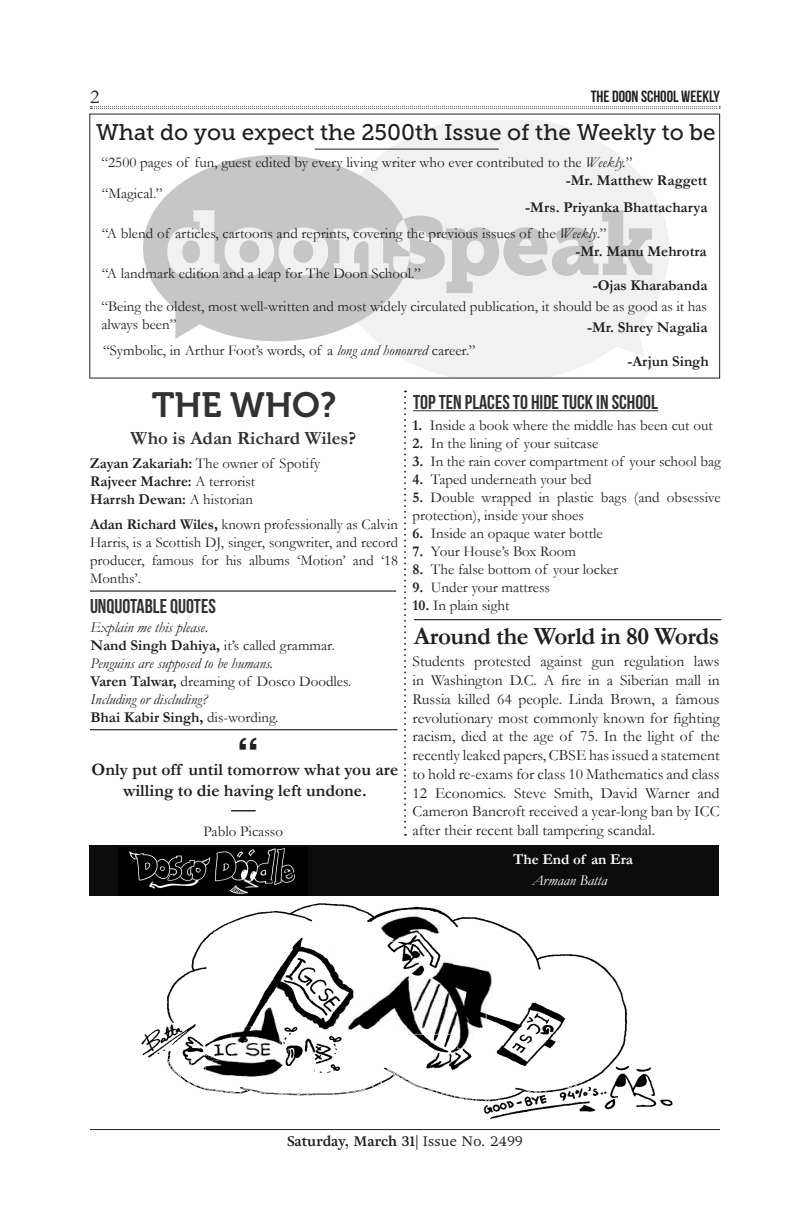
<style>
.page{position:relative;width:810px;height:1215px;background:#fff}
.page>*{position:absolute;margin:0;border:0;box-sizing:border-box;transform-origin:0 0}
.t1{font:700 45px "Helvetica";color:#231f20}
.t2{font:35px "Museo 700";color:#333233}
.t3{font:700 25px "Garamond";letter-spacing:-.02em;color:#231f20}
.t4{font:22.5px "Museo Slab 500";color:#231f20}
.t5{font:20px "Bebas Neue";color:#333233}
.t6{font:20px "Garamond";color:#231f20}
.t7{font:700 18.75px "Garamond";color:#333233}
.t8{font:700 17.5px/21px "Garamond";color:#231f20;text-align:center}
.t9{font:16.25px "Bebas Neue";color:#231f20}
.t10{font:15.62px/18.8px "Garamond";color:#231f20;text-align:justify}
.t11{font:15px/18px "Garamond";color:#231f20}
.t12{font:700 15px "Garamond";color:#231f20}
.t13{font:italic 15px "Garamond";color:#231f20}
.t14{font:700 15px "Garamond";letter-spacing:-.005em;color:#fff}
.t15{font:italic 15px "Garamond";letter-spacing:-.005em;color:#fff}
.t16{font:700 13.75px "Adriane Text";letter-spacing:.01em;color:#231f20}
.s1{font-style:italic}
.s2{font-weight:700}
.s3{font-weight:400}
</style>
<div class="page">
<svg style="left:90px;top:106px;width:630px;height:3px"></svg>
<hr style="left:90px;top:1129px;width:630px;height:1px;background:#231f20">
<img style="left:143px;top:120px;width:526px;height:256px">
<svg style="left:404px;top:390px;width:2px;height:446px"></svg>
<hr style="left:413px;top:410px;width:245px;height:1px;background:#333233">
<hr style="left:414px;top:619px;width:307px;height:1px;background:#333233">
<hr style="left:90px;top:590px;width:306px;height:2px;background:#333233">
<svg style="left:231px;top:810px;width:25px;height:1px"></svg>
<div style="left:89px;top:845px;width:630px;height:51px;background:#0b0c0b"></div>
<img style="left:119px;top:848px;width:188px;height:48px">
<hr style="left:90px;top:729px;width:308px;height:1px;background:#333233">
<hr style="left:315px;top:149px;width:184px;height:1px;background:#231f20">
<img style="left:141px;top:903px;width:532px;height:217px">
<h3 class="t6" style="left:90px;top:83px;width:11px">2</h3>
<p class="t9" style="left:591px;top:88px;width:131px">THE DOON SCHOOL WEEKLY</p>
<p class="t4" style="left:96px;top:120px;width:621px">What do you expect the 2500th Issue of the Weekly to be</p>
<p class="t11" style="left:102px;top:153px;width:533px">“2500 pages of fun, guest edited by every living writer who ever contributed to the <span class="s1">Weekly.</span>”</p>
<p class="t12" style="left:566px;top:170px;width:143px">-Mr. Matthew Raggett</p>
<p class="t11" style="left:102px;top:184px;width:62px">“Magical.”</p>
<p class="t12" style="left:525px;top:197px;width:184px">-Mrs. Priyanka Bhattacharya</p>
<p class="t11" style="left:102px;top:224px;width:506px">“A blend of articles, cartoons and reprints, covering the previous issues of the <span class="s1">Weekly</span>.”</p>
<p class="t12" style="left:576px;top:241px;width:133px">-Mr. Manu Mehrotra</p>
<p class="t11" style="left:102px;top:264px;width:320px">“A landmark edition and a leap for The Doon School.”</p>
<p class="t12" style="left:593px;top:275px;width:116px">-Ojas Kharabanda</p>
<p class="t12" style="left:587px;top:317px;width:122px">-Mr. Shrey Nagalia</p>
<p class="t11" style="left:101px;top:297px;width:607px">“Being the oldest, most well-written and most widely circulated publication, it should be as good as it has always been”</p>
<p class="t12" style="left:627px;top:351px;width:83px">-Arjun Singh</p>
<p class="t11" style="left:103px;top:340px;width:374px">“Symbolic, in Arthur Foot’s words, of a <span class="s1">long and honoured</span> career.”</p>
<p class="t2" style="left:152px;top:385px;width:186px">THE WHO?</p>
<p class="t7" style="left:131px;top:425px;width:227px">Who is Adan Richard Wiles?</p>
<p class="t11" style="left:90px;top:454px;width:232px"><span class="s2">Zayan Zakariah:</span> The owner of Spotify</p>
<p class="t12" style="left:90px;top:471px;width:166px">Rajveer Machre: <span class="s3">A terrorist</span></p>
<p class="t12" style="left:90px;top:489px;width:164px">Harrsh Dewan: <span class="s3">A historian</span></p>
<p class="t11" style="left:90px;top:514px;width:309px;text-align:justify"><span class="s2">Adan Richard Wiles,</span> known professionally as Calvin Harris, is a Scottish DJ, singer, songwriter, and record producer, famous for his albums ‘Motion’ and ‘18<br>Months’.</p>
<p class="t5" style="left:90px;top:595px;width:127px">UNQUOTABLE QUOTES</p>
<p class="t13" style="left:90px;top:617px;width:119px">Explain me this please.</p>
<p class="t11" style="left:90px;top:635px;width:246px"><span class="s2">Nand Singh Dahiya,</span> it’s called grammar.</p>
<p class="t13" style="left:90px;top:653px;width:184px">Penguins are supposed to be humans.</p>
<p class="t11" style="left:90px;top:671px;width:262px"><span class="s2">Varen Talwar,</span> dreaming of Dosco Doodles.</p>
<p class="t13" style="left:90px;top:689px;width:119px">Including or discluding?</p>
<p class="t12" style="left:90px;top:707px;width:189px">Bhai Kabir Singh, <span class="s3">dis-wording.</span></p>
<p class="t1" style="left:237px;top:727px;width:24px">“</p>
<p class="t8" style="left:92px;top:759px;width:308px">Only put off until tomorrow what you are willing to die having left undone.</p>
<p class="t11" style="left:204px;top:822px;width:81px">Pablo Picasso</p>
<p class="t5" style="left:413px;top:391px;width:246px">TOP TEN PLACES TO HIDE TUCK IN SCHOOL</p>
<p class="t11" style="left:412px;top:416px;width:302px"><span class="s2">1.</span> Inside a book where the middle has been cut out</p>
<p class="t11" style="left:412px;top:434px;width:187px"><span class="s2">2.</span> In the lining of your suitcase</p>
<p class="t11" style="left:412px;top:452px;width:310px"><span class="s2">3.</span> In the rain cover compartment of your school bag</p>
<p class="t11" style="left:412px;top:470px;width:181px"><span class="s2">4.</span> Taped underneath your bed</p>
<p class="t11" style="left:412px;top:488px;width:310px"><span class="s2">5.</span> Double wrapped in plastic bags (and obsessive protection), inside your shoes</p>
<p class="t11" style="left:412px;top:524px;width:192px"><span class="s2">6.</span> Inside an opaque water bottle</p>
<p class="t11" style="left:412px;top:542px;width:165px"><span class="s2">7.</span> Your House’s Box Room</p>
<p class="t11" style="left:412px;top:560px;width:207px"><span class="s2">8.</span> The false bottom of your locker</p>
<p class="t11" style="left:412px;top:578px;width:139px"><span class="s2">9.</span> Under your mattress</p>
<p class="t11" style="left:412px;top:596px;width:99px"><span class="s2">10.</span> In plain sight</p>
<p class="t3" style="left:414px;top:619px;width:307px">Around the World in 80 Words</p>
<p class="t10" style="left:413px;top:652px;width:309px">Students protested against gun regulation laws in Washington D.C. A fire in a Siberian mall in Russia killed 64 people. Linda Brown, a famous revolutionary most commonly known for fighting racism, died at the age of 75. In the light of the recently leaked papers, CBSE has issued a statement to hold re-exams for class 10 Mathematics and class 12 Economics. Steve Smith, David Warner and Cameron Bancroft received a year-long ban by ICC after their recent ball tampering scandal.</p>
<p class="t14" style="left:513px;top:849px;width:121px">The End of an Era</p>
<p class="t15" style="left:532px;top:870px;width:77px">Armaan Batta</p>
<p class="t16" style="left:287px;top:1132px;width:237px">Saturday, March 31| <span class="s3">Issue No. 2499</span></p>
</div>
